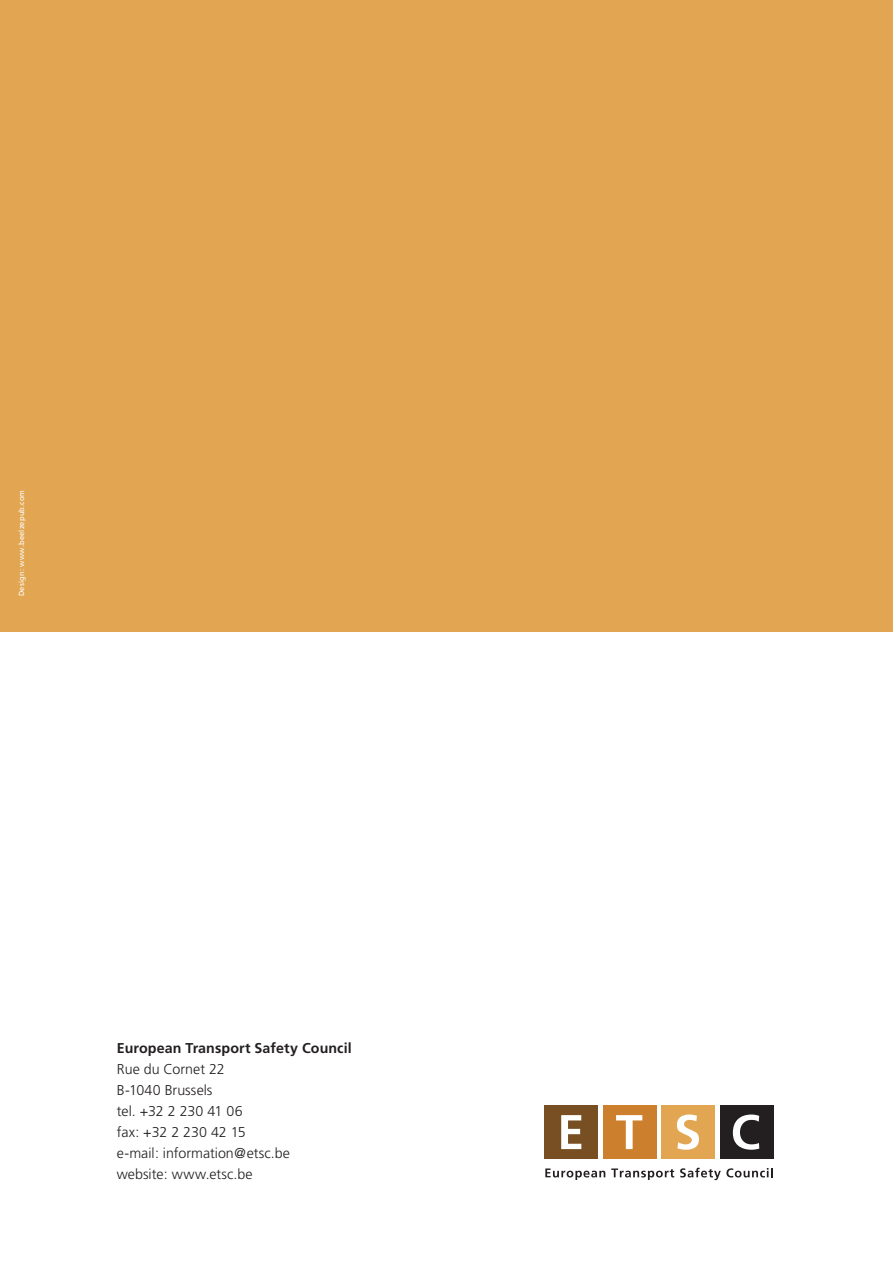
<style>
.page{position:relative;width:893px;height:1263px;background:#fff}
.page>*{position:absolute;margin:0;border:0;box-sizing:border-box;transform-origin:0 0}
.t1{font:300 14.25px/21px "Frutiger";color:#231f20}
.t2{font:700 14.25px "Frutiger";letter-spacing:.005em;color:#231f20}
.t3{font:7.5px "Frutiger";letter-spacing:.025em;color:#fff}
</style>
<div class="page">
<div style="left:0;top:0;width:893px;height:632px;background:#e2a653"></div>
<div style="left:545px;top:1105px;width:53px;height:54px;background:#774f23"></div>
<svg style="left:561px;top:1115px;width:20px;height:34px"></svg>
<div style="left:603px;top:1105px;width:53px;height:54px;background:#cc7f2c"></div>
<svg style="left:616px;top:1115px;width:26px;height:34px"></svg>
<div style="left:661px;top:1105px;width:54px;height:54px;background:#e2a653"></div>
<svg style="left:677px;top:1115px;width:22px;height:35px"></svg>
<div style="left:720px;top:1105px;width:53px;height:54px;background:#231f20"></div>
<svg style="left:733px;top:1115px;width:26px;height:35px"></svg>
<svg style="left:545px;top:1169px;width:60px;height:11px"></svg>
<svg style="left:611px;top:1169px;width:63px;height:11px"></svg>
<svg style="left:680px;top:1168px;width:93px;height:12px"></svg>
<p class="t3" style="left:19px;top:596px;width:108px;rotate:-90deg">Design: www.beelzepub.com</p>
<p class="t2" style="left:117px;top:1042px;width:236px">European Transport Safety Council</p>
<p class="t1" style="left:117px;top:1060px;width:174px">Rue du Cornet 22<br>B-1040 Brussels<br>tel. +32 2 230 41 06<br>fax: +32 2 230 42 15 e-mail: information@etsc.be website: www.etsc.be</p>
</div>
